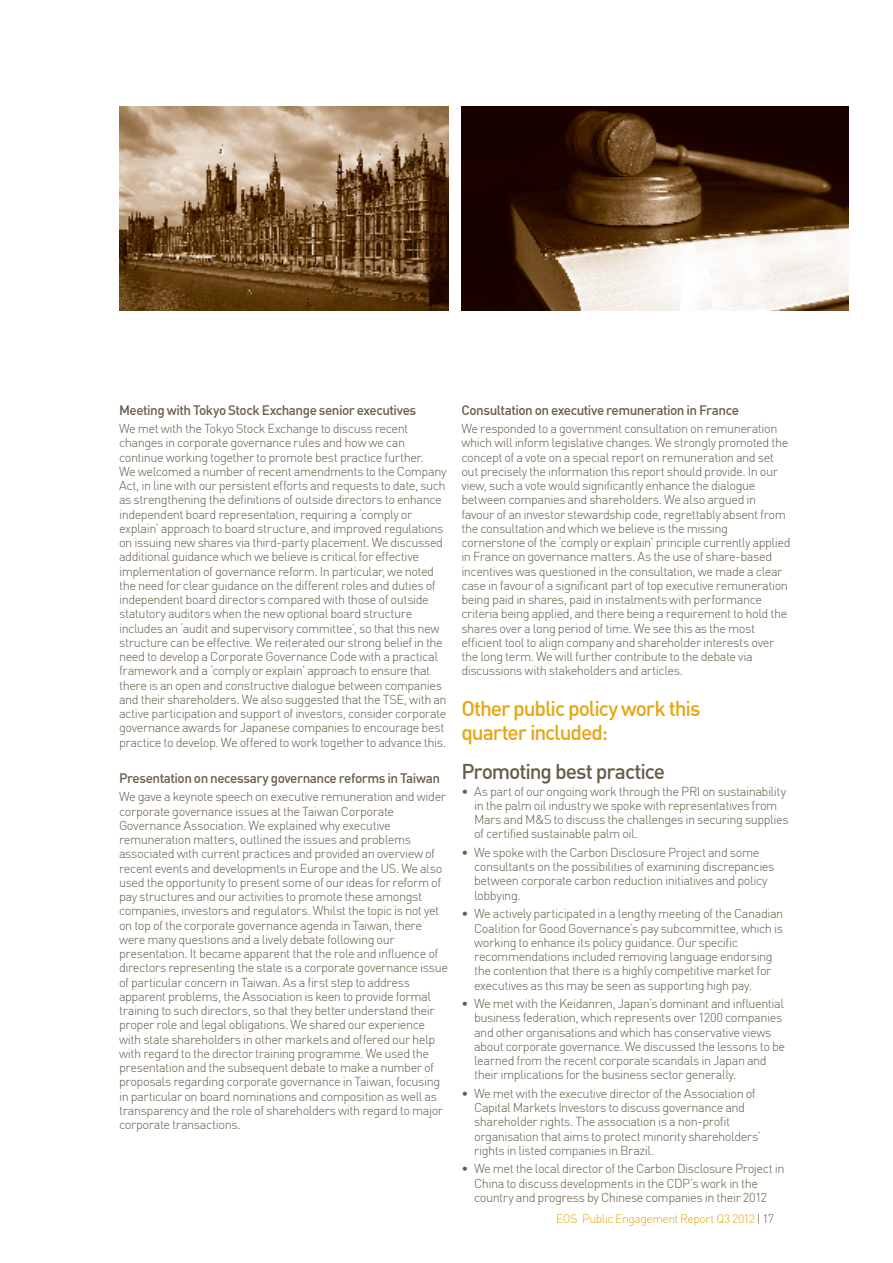
<style>
.page{position:relative;width:893px;height:1263px;background:#fff}
.page>*{position:absolute;margin:0;border:0;box-sizing:border-box;transform-origin:0 0}
.t1{font:500 21px/24px "DIN";letter-spacing:-.055em;color:#e7a512}
.t2{font:500 21px "DIN";letter-spacing:-.05em;color:#685d49}
.t3{font:500 13.5px "DIN";letter-spacing:-.035em;color:#685d49}
.t4{font:300 12.75px/14.2px "DIN";letter-spacing:-.035em;color:#685d49}
.t5{font:300 12px "DIN";letter-spacing:-.035em;color:#e7a512}
.s1{color:#685d49}
</style>
<div class="page">
<img style="left:119px;top:106px;width:330px;height:204px">
<img style="left:461px;top:106px;width:387px;height:204px">
<p class="t3" style="left:119px;top:401px;width:299px">Meeting with Tokyo Stock Exchange senior executives</p>
<p class="t4" style="left:119px;top:421px;width:329px">We met with the Tokyo Stock Exchange to discuss recent changes in corporate governance rules and how we can continue working together to promote best practice further.<br>We welcomed a number of recent amendments to the Company Act, in line with our persistent efforts and requests to date, such as strengthening the definitions of outside directors to enhance independent board representation, requiring a ‘comply or explain’ approach to board structure, and improved regulations on issuing new shares via third-party placement. We discussed additional guidance which we believe is critical for effective implementation of governance reform. In particular, we noted the need for clear guidance on the different roles and duties of independent board directors compared with those of outside statutory auditors when the new optional board structure includes an ‘audit and supervisory committee’, so that this new structure can be effective. We reiterated our strong belief in the need to develop a Corporate Governance Code with a practical framework and a ‘comply or explain’ approach to ensure that there is an open and constructive dialogue between companies and their shareholders. We also suggested that the TSE, with an active participation and support of investors, consider corporate governance awards for Japanese companies to encourage best practice to develop. We offered to work together to advance this.</p>
<p class="t3" style="left:119px;top:769px;width:323px">Presentation on necessary governance reforms in Taiwan</p>
<p class="t4" style="left:119px;top:789px;width:331px">We gave a keynote speech on executive remuneration and wider corporate governance issues at the Taiwan Corporate Governance Association. We explained why executive remuneration matters, outlined the issues and problems associated with current practices and provided an overview of recent events and developments in Europe and the US. We also used the opportunity to present some of our ideas for reform of pay structures and our activities to promote these amongst companies, investors and regulators. Whilst the topic is not yet on top of the corporate governance agenda in Taiwan, there were many questions and a lively debate following our presentation. It became apparent that the role and influence of directors representing the state is a corporate governance issue of particular concern in Taiwan. As a first step to address apparent problems, the Association is keen to provide formal training to such directors, so that they better understand their proper role and legal obligations. We shared our experience with state shareholders in other markets and offered our help with regard to the director training programme. We used the presentation and the subsequent debate to make a number of proposals regarding corporate governance in Taiwan, focusing in particular on board nominations and composition as well as transparency and the role of shareholders with regard to major corporate transactions.</p>
<p class="t3" style="left:461px;top:401px;width:279px">Consultation on executive remuneration in France</p>
<p class="t4" style="left:461px;top:421px;width:331px">We responded to a government consultation on remuneration which will inform legislative changes. We strongly promoted the concept of a vote on a special report on remuneration and set out precisely the information this report should provide. In our view, such a vote would significantly enhance the dialogue between companies and shareholders. We also argued in favour of an investor stewardship code, regrettably absent from the consultation and which we believe is the missing cornerstone of the ‘comply or explain’ principle currently applied in France on governance matters. As the use of share-based incentives was questioned in the consultation, we made a clear case in favour of a significant part of top executive remuneration being paid in shares, paid in instalments with performance criteria being applied, and there being a requirement to hold the shares over a long period of time. We see this as the most efficient tool to align company and shareholder interests over the long term. We will further contribute to the debate via discussions with stakeholders and articles.</p>
<h1 class="t1" style="left:461px;top:696px;width:241px">Other public policy work this quarter included:</h1>
<h1 class="t2" style="left:461px;top:758px;width:205px">Promoting best practice</h1>
<p class="t4" style="left:474px;top:784px;width:316px;text-indent:-13px">• As part of our ongoing work through the PRI on sustainability in the palm oil industry we spoke with representatives from Mars and M&amp;S to discuss the challenges in securing supplies of certified sustainable palm oil.</p>
<p class="t4" style="left:474px;top:845px;width:302px;text-indent:-13px">• We spoke with the Carbon Disclosure Project and some consultants on the possibilities of examining discrepancies between corporate carbon reduction initiatives and policy lobbying.</p>
<p class="t4" style="left:474px;top:906px;width:311px;text-indent:-13px">• We actively participated in a lengthy meeting of the Canadian Coalition for Good Governance’s pay subcommittee, which is working to enhance its policy guidance. Our specific recommendations included removing language endorsing the contention that there is a highly competitive market for executives as this may be seen as supporting high pay.</p>
<p class="t4" style="left:474px;top:996px;width:313px;text-indent:-13px">• We met with the Keidanren, Japan’s dominant and influential business federation, which represents over 1200 companies and other organisations and which has conservative views about corporate governance. We discussed the lessons to be learned from the recent corporate scandals in Japan and their implications for the business sector generally.</p>
<p class="t4" style="left:474px;top:1086px;width:288px;text-indent:-13px">• We met with the executive director of the Association of Capital Markets Investors to discuss governance and shareholder rights. The association is a non-profit organisation that aims to protect minority shareholders’ rights in listed companies in Brazil.</p>
<p class="t4" style="left:474px;top:1161px;width:312px;text-indent:-13px">• We met the local director of the Carbon Disclosure Project in<br>China to discuss developments in the CDP’s work in the country and progress by Chinese companies in their 2012</p>
<p class="t5" style="left:556px;top:1212px;width:219px">EOS Public Engagement Report Q3 2012 <span class="s1">| 17</span></p>
</div>
